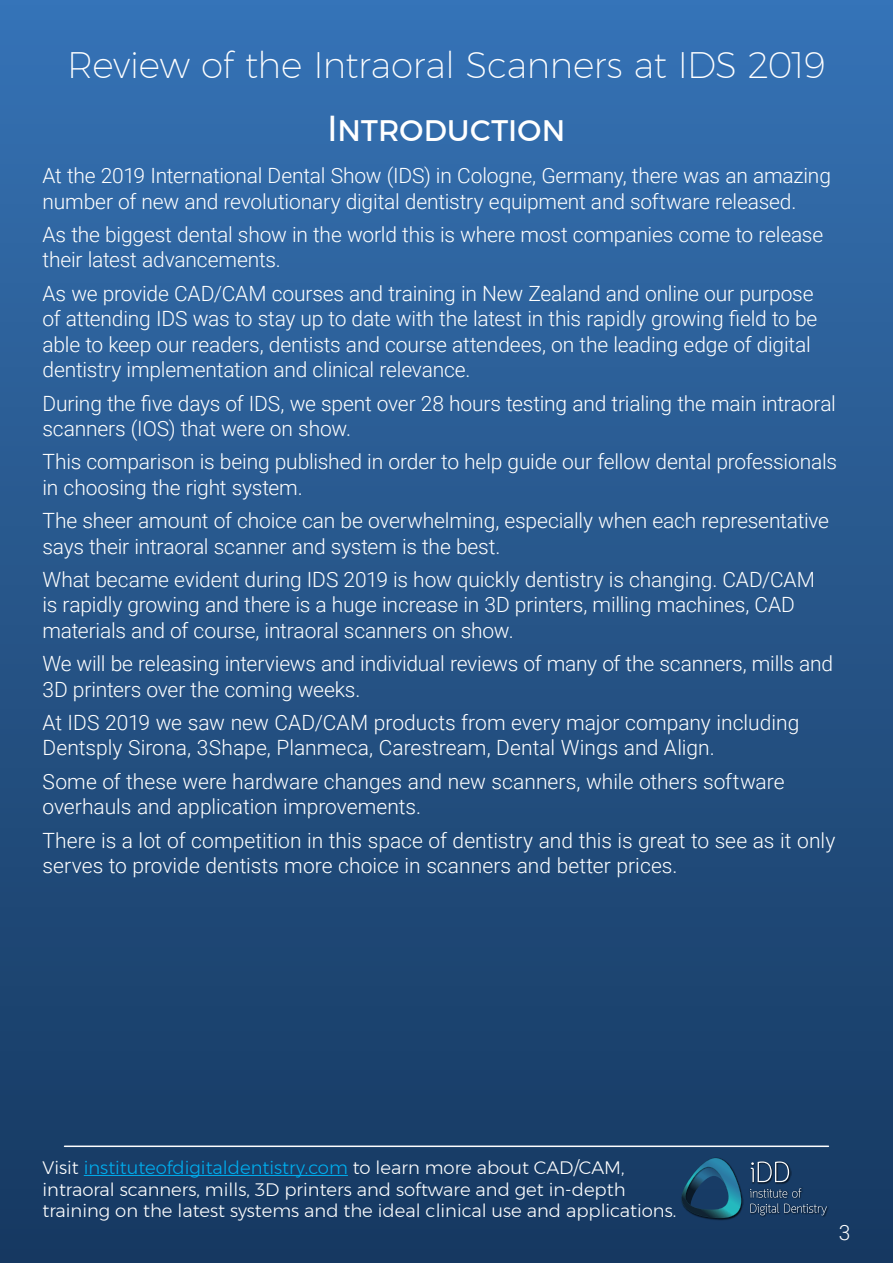
<style>
.page{position:relative;width:893px;height:1263px;background:#fff}
.page>*{position:absolute;margin:0;border:0;box-sizing:border-box;transform-origin:0 0}
.t1{font:200 36px "Montserrat";letter-spacing:-.01em;color:#fff}
.t2{font:36px "Montserrat";letter-spacing:-.02em;color:#fff}
.t3{font:300 21px/25.2px "Roboto";letter-spacing:-.005em;color:#fff}
.t4{font:300 18px/21.6px "Montserrat";color:#fff}
.s1{color:#00aeef}
</style>
<div class="page">
<div style="left:0;top:0;width:893px;height:1263px;background:linear-gradient(to bottom,#3672b3,#16385e)"></div>
<hr style="left:84px;top:1175px;width:264px;height:1px;background:#00aeef">
<img style="left:680px;top:1157px;width:63px;height:63px">
<img style="left:749px;top:1187px;width:54px;height:13px">
<img style="left:750px;top:1160px;width:41px;height:24px">
<svg style="left:751px;top:1161px;width:38px;height:21px"></svg>
<img style="left:749px;top:1202px;width:80px;height:15px">
<svg style="left:750px;top:1188px;width:77px;height:27px;background:#2c4a6c"></svg>
<svg style="left:681px;top:1158px;width:61px;height:61px;background:#1b5171"></svg>
<hr style="left:65px;top:1145px;width:763px;height:2px;background:#fff">
<h1 class="t1" style="left:67px;top:38px;width:760px">Review of the Intraoral Scanners at IDS 2019</h1>
<h1 class="t2" style="left:327px;top:101px;width:240px">Introduction</h1>
<p class="t3" style="left:43px;top:163px;width:790px">At the 2019 International Dental Show (IDS) in Cologne, Germany, there was an amazing number of new and revolutionary digital dentistry equipment and software released.</p>
<p class="t3" style="left:43px;top:221px;width:782px">As the biggest dental show in the world this is where most companies come to release their latest advancements.</p>
<p class="t3" style="left:43px;top:280px;width:776px">As we provide CAD/CAM courses and training in New Zealand and online our purpose of attending IDS was to stay up to date with the latest in this rapidly growing field to be able to keep our readers, dentists and course attendees, on the leading edge of digital dentistry implementation and clinical relevance.</p>
<p class="t3" style="left:43px;top:390px;width:795px">During the five days of IDS, we spent over 28 hours testing and trialing the main intraoral scanners (IOS) that were on show.</p>
<p class="t3" style="left:43px;top:449px;width:796px">This comparison is being published in order to help guide our fellow dental professionals in choosing the right system.</p>
<p class="t3" style="left:43px;top:507px;width:788px">The sheer amount of choice can be overwhelming, especially when each representative says their intraoral scanner and system is the best.</p>
<p class="t3" style="left:43px;top:566px;width:774px">What became evident during IDS 2019 is how quickly dentistry is changing. CAD/CAM is rapidly growing and there is a huge increase in 3D printers, milling machines, CAD materials and of course, intraoral scanners on show.</p>
<p class="t3" style="left:43px;top:650px;width:792px">We will be releasing interviews and individual reviews of many of the scanners, mills and<br>3D printers over the coming weeks.</p>
<p class="t3" style="left:43px;top:709px;width:758px">At IDS 2019 we saw new CAD/CAM products from every major company including<br>Dentsply Sirona, 3Shape, Planmeca, Carestream, Dental Wings and Align.</p>
<p class="t3" style="left:43px;top:768px;width:743px">Some of these were hardware changes and new scanners, while others software overhauls and application improvements.</p>
<p class="t3" style="left:43px;top:827px;width:794px">There is a lot of competition in this space of dentistry and this is great to see as it only serves to provide dentists more choice in scanners and better prices.</p>
<p class="t4" style="left:43px;top:1156px;width:635px">Visit <span class="s1">instituteofdigitaldentistry.com</span> to learn more about CAD/CAM, intraoral scanners, mills, 3D printers and software and get in-depth training on the latest systems and the ideal clinical use and applications.</p>
<p class="t3" style="left:839px;top:1219px;width:13px">3</p>
</div>
